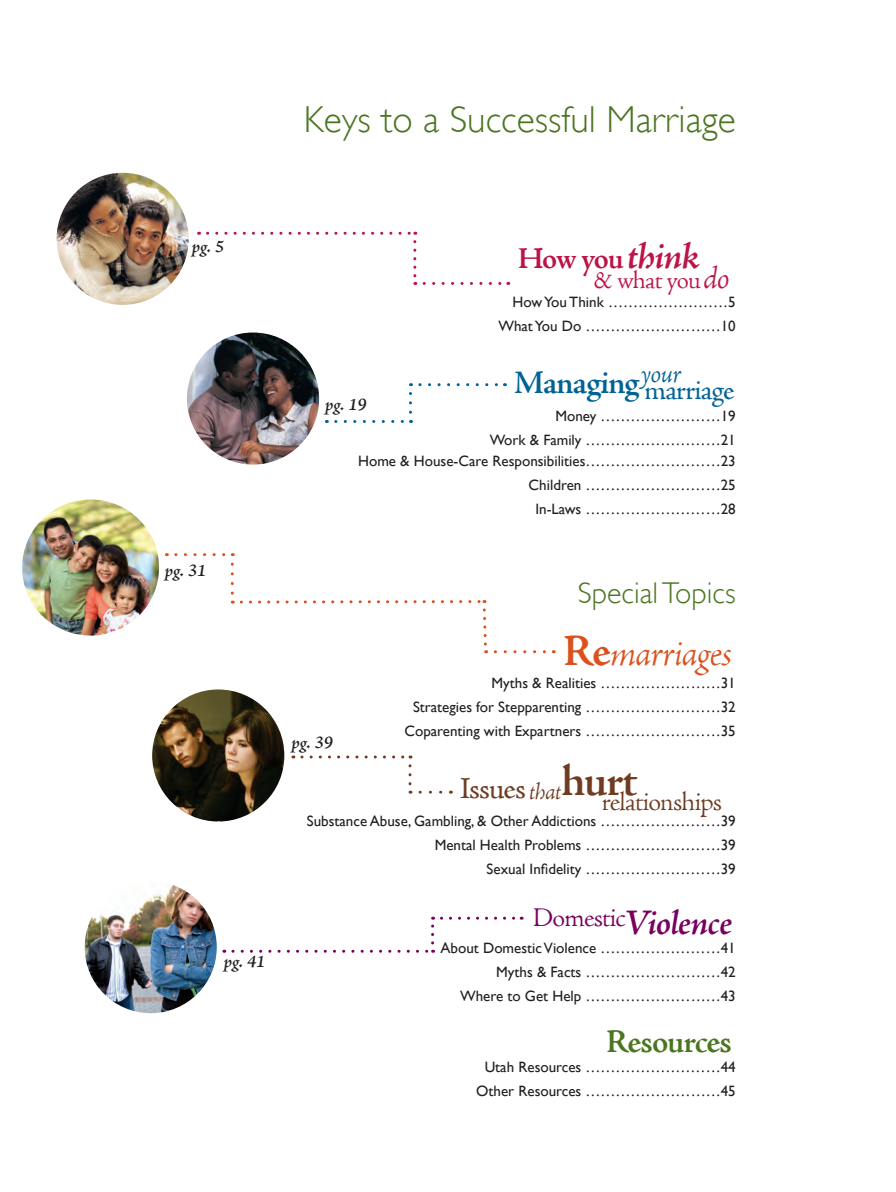
<style>
.page{position:relative;width:896px;height:1192px;background:#fff}
.page>*{position:absolute;margin:0;border:0;box-sizing:border-box;transform-origin:0 0}
.t1{font:600 46.05px "Adobe Jenson Pro";color:#6f3c22}
.t2{font:300 37.5px "Gill Sans";color:#4b7520}
.t3{font:italic 300 37.35px "Adobe Jenson Pro";letter-spacing:-.03em;color:#da511d}
.t4{font:600 33.3px "Adobe Jenson Pro";letter-spacing:-.03em;color:#006295}
.t5{font:600 33.3px "Adobe Jenson Pro";letter-spacing:-.03em;color:#4b7520}
.t6{font:600 30.75px "Adobe Jenson Pro";letter-spacing:-.04em;color:#bc1446}
.t7{font:30.75px "Adobe Jenson Pro";letter-spacing:-.03em;color:#6f3c22}
.t8{font:300 30px "Gill Sans";color:#4b7520}
.t9{font:28.35px "Adobe Jenson Pro";letter-spacing:-.025em;color:#006295}
.t10{font:300 26.85px "Adobe Jenson Pro";letter-spacing:-.03em;color:#79015e}
.t11{font:300 26.85px "Adobe Jenson Pro";letter-spacing:-.03em;color:#6f3c22}
.t12{font:300 25.5px "Adobe Jenson Pro";letter-spacing:-.03em;color:#bc1446}
.t13{font:italic 600 18px "Adobe Jenson Pro";color:#231f20}
.t14{font:15px/24px "Gill Sans";color:#231f20;text-align:right}
.s1{font-style:italic;font-size:38.4px}
.s2{font-style:italic;font-size:31.95px}
.s3{font-weight:600;font-style:normal;font-size:44.85px}
.s4{font-weight:300;font-style:italic;font-size:24.3px}
.s5{font-weight:600;font-style:italic;font-size:36.45px}
</style>
<div class="page">
<img style="left:57px;top:173px;width:132px;height:132px;border-radius:66px">
<img style="left:187px;top:332px;width:132px;height:132px;border-radius:66px">
<img style="left:152px;top:689px;width:132px;height:132px;border-radius:66px">
<img style="left:85px;top:881px;width:132px;height:132px;border-radius:66px">
<svg style="left:207px;top:232px;width:208px;height:3px"></svg>
<svg style="left:413px;top:241px;width:3px;height:44px"></svg>
<svg style="left:424px;top:282px;width:84px;height:3px"></svg>
<svg style="left:335px;top:420px;width:76px;height:3px"></svg>
<svg style="left:409px;top:383px;width:3px;height:29px"></svg>
<svg style="left:419px;top:383px;width:86px;height:3px"></svg>
<svg style="left:302px;top:755px;width:109px;height:3px"></svg>
<svg style="left:408px;top:765px;width:3px;height:28px"></svg>
<svg style="left:420px;top:790px;width:31px;height:3px"></svg>
<svg style="left:233px;top:949px;width:200px;height:3px"></svg>
<svg style="left:431px;top:916px;width:3px;height:27px"></svg>
<svg style="left:441px;top:916px;width:81px;height:3px"></svg>
<svg style="left:176px;top:553px;width:57px;height:3px"></svg>
<svg style="left:231px;top:564px;width:257px;height:89px"></svg>
<svg style="left:495px;top:650px;width:59px;height:3px"></svg>
<img style="left:22px;top:499px;width:137px;height:136px;border-radius:68px">
<h2 class="t2" style="left:303px;top:98px;width:433px">Keys to a Successful Marriage</h2>
<p class="t13" style="left:192px;top:236px;width:34px">pg. 5</p>
<p class="t13" style="left:165px;top:559px;width:43px">pg. 31</p>
<p class="t13" style="left:224px;top:950px;width:43px">pg. 41</p>
<h3 class="t6" style="left:517px;top:241px;width:183px">How you <span class="s1">think</span></h3>
<h3 class="t12" style="left:593px;top:266px;width:138px">&amp; what you <span class="s2">do</span></h3>
<p class="t14" style="left:498px;top:290px;width:239px">How You Think ……………………5<br>What You Do ………………………10</p>
<h3 class="t4" style="left:514px;top:364px;width:168px">Managing<sup>your</sup></h3>
<h3 class="t9" style="left:644px;top:374px;width:91px">marriage</h3>
<p class="t13" style="left:325px;top:394px;width:43px">pg. 19</p>
<p class="t14" style="left:489px;top:404px;width:247px">Money ……………………19<br>Work &amp; Family ………………………21</p>
<p class="t14" style="left:358px;top:449px;width:379px">Home &amp; House-Care Responsibilities………………………23<br>Children ………………………25<br>In-Laws ………………………28</p>
<h3 class="t8" style="left:577px;top:576px;width:159px">Special Topics</h3>
<p class="t13" style="left:291px;top:732px;width:43px">pg. 39</p>
<h3 class="t3" style="left:562px;top:632px;width:171px"><span class="s3">Re</span>marriages</h3>
<p class="t14" style="left:404px;top:671px;width:332px">Myths &amp; Realities ……………………31<br>Strategies for Stepparenting ………………………32<br>Coparenting with Expartners ………………………35</p>
<h1 class="t1" style="left:561px;top:754px;width:78px">hurt</h1>
<h3 class="t7" style="left:459px;top:770px;width:103px">Issues<span class="s4">that</span></h3>
<h3 class="t11" style="left:601px;top:786px;width:122px">relationships</h3>
<p class="t14" style="left:307px;top:808px;width:430px">Substance Abuse, Gambling, &amp; Other Addictions ……………………39<br>Mental Health Problems ………………………39<br>Sexual Infidelity ………………………39</p>
<h3 class="t10" style="left:532px;top:902px;width:201px">Domestic<span class="s5">Violence</span></h3>
<p class="t14" style="left:440px;top:935px;width:296px">About Domestic Violence ……………………41<br>Myths &amp; Facts ………………………42<br>Where to Get Help ………………………43</p>
<h3 class="t5" style="left:605px;top:1022px;width:127px">Resources</h3>
<p class="t14" style="left:476px;top:1054px;width:261px;text-align:center">Utah Resources ………………………44<br>Other Resources ………………………45</p>
</div>
